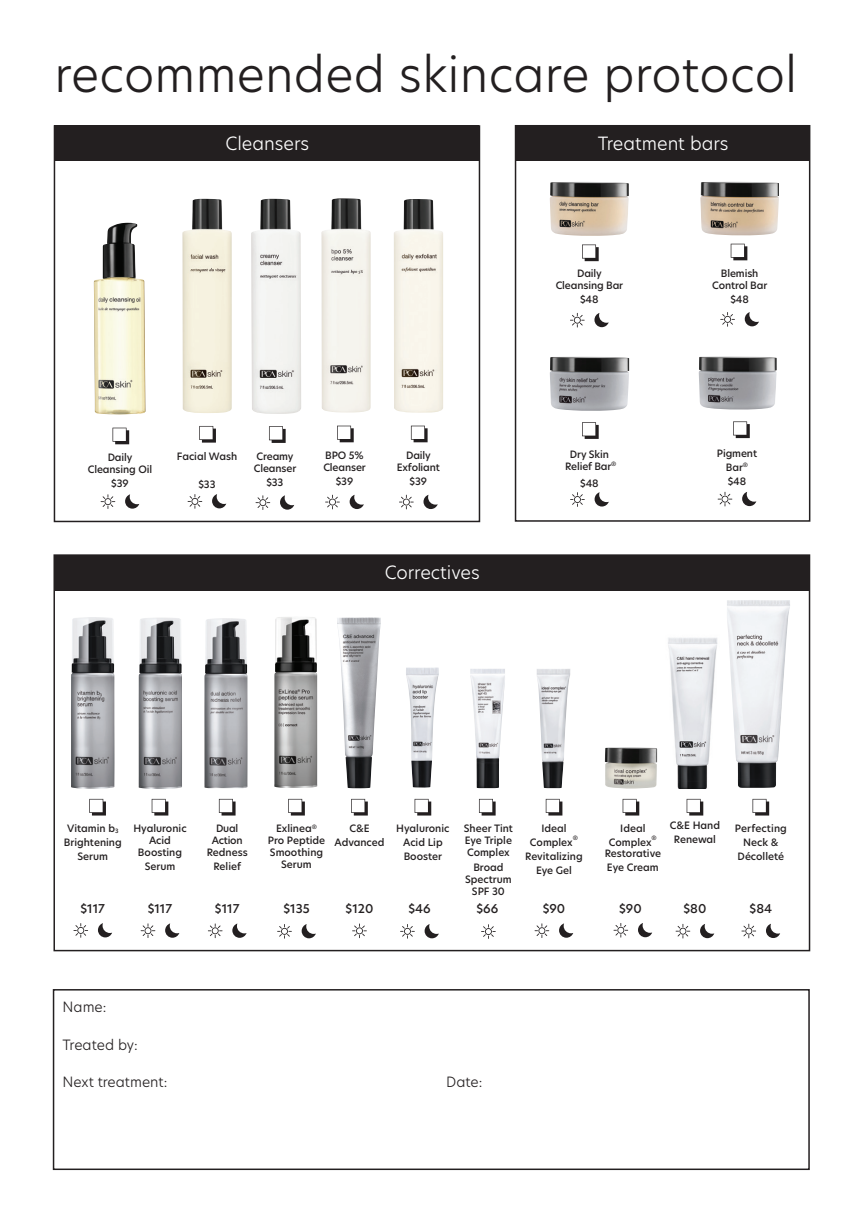
<style>
.page{position:relative;width:864px;height:1224px;background:#fff}
.page>*{position:absolute;margin:0;border:0;box-sizing:border-box;transform-origin:0 0}
.t1{font:300 48px "Hero New";letter-spacing:.005em;color:#231f20}
.t2{font:300 18px "Hero New";color:#fff}
.t3{font:300 14px "Hero New";color:#231f20}
.t4{font:500 12px "Hero New";color:#231f20}
.t5{font:500 10px/12px "Hero New";color:#231f20;text-align:center}
.t6{font:500 10px/12px "Hero New";letter-spacing:-.025em;color:#231f20;text-align:center}
.t7{font:500 5.8px "Hero New";color:#231f20}
</style>
<div class="page">
<div style="left:54px;top:555px;width:756px;height:35px;background:#231f20"></div>
<div style="left:53px;top:554px;width:757px;height:397px;border:2px solid #231f20"></div>
<div style="left:54px;top:125px;width:426px;height:397px;border:2px solid #231f20"></div>
<div style="left:54px;top:126px;width:425px;height:35px;background:#231f20"></div>
<div style="left:53px;top:989px;width:757px;height:181px;border:2px solid #231f20"></div>
<img style="left:182px;top:199px;width:50px;height:214px">
<svg style="left:188px;top:494px;width:14px;height:15px"></svg>
<svg style="left:212px;top:494px;width:14px;height:14px"></svg>
<svg style="left:199px;top:426px;width:17px;height:17px"></svg>
<img style="left:251px;top:199px;width:50px;height:215px">
<svg style="left:256px;top:495px;width:14px;height:15px"></svg>
<svg style="left:280px;top:495px;width:14px;height:15px"></svg>
<svg style="left:269px;top:426px;width:17px;height:17px"></svg>
<svg style="left:325px;top:495px;width:15px;height:14px"></svg>
<svg style="left:350px;top:495px;width:14px;height:14px"></svg>
<svg style="left:337px;top:426px;width:17px;height:16px"></svg>
<img style="left:321px;top:198px;width:50px;height:214px">
<svg style="left:399px;top:495px;width:15px;height:14px"></svg>
<svg style="left:424px;top:495px;width:14px;height:14px"></svg>
<svg style="left:411px;top:426px;width:17px;height:16px"></svg>
<img style="left:394px;top:199px;width:49px;height:214px">
<svg style="left:742px;top:924px;width:14px;height:14px"></svg>
<svg style="left:766px;top:924px;width:14px;height:14px"></svg>
<svg style="left:753px;top:799px;width:16px;height:17px"></svg>
<img style="left:727px;top:600px;width:63px;height:188px">
<div style="left:515px;top:125px;width:295px;height:397px;border:2px solid #231f20"></div>
<div style="left:515px;top:125px;width:295px;height:36px;background:#231f20"></div>
<img style="left:550px;top:357px;width:79px;height:54px">
<svg style="left:570px;top:492px;width:15px;height:15px"></svg>
<svg style="left:595px;top:492px;width:14px;height:15px"></svg>
<svg style="left:582px;top:422px;width:17px;height:17px"></svg>
<img style="left:699px;top:356px;width:78px;height:54px">
<img style="left:550px;top:182px;width:79px;height:54px">
<svg style="left:570px;top:313px;width:15px;height:14px"></svg>
<svg style="left:594px;top:313px;width:15px;height:14px"></svg>
<svg style="left:582px;top:245px;width:17px;height:16px"></svg>
<img style="left:700px;top:182px;width:79px;height:53px">
<svg style="left:720px;top:312px;width:15px;height:15px"></svg>
<svg style="left:745px;top:312px;width:14px;height:14px"></svg>
<svg style="left:731px;top:244px;width:16px;height:16px"></svg>
<svg style="left:718px;top:492px;width:14px;height:14px"></svg>
<svg style="left:742px;top:492px;width:14px;height:14px"></svg>
<svg style="left:733px;top:421px;width:17px;height:17px"></svg>
<svg style="left:101px;top:494px;width:14px;height:15px"></svg>
<svg style="left:125px;top:494px;width:14px;height:15px"></svg>
<svg style="left:113px;top:428px;width:16px;height:16px"></svg>
<img style="left:94px;top:223px;width:52px;height:191px">
<svg style="left:89px;top:799px;width:17px;height:17px"></svg>
<svg style="left:73px;top:923px;width:15px;height:15px"></svg>
<svg style="left:98px;top:923px;width:14px;height:14px"></svg>
<img style="left:71px;top:617px;width:44px;height:172px">
<svg style="left:141px;top:923px;width:14px;height:15px"></svg>
<svg style="left:165px;top:923px;width:14px;height:15px"></svg>
<svg style="left:152px;top:799px;width:16px;height:17px"></svg>
<img style="left:138px;top:618px;width:44px;height:171px">
<svg style="left:208px;top:924px;width:15px;height:14px"></svg>
<svg style="left:232px;top:924px;width:15px;height:14px"></svg>
<svg style="left:219px;top:799px;width:17px;height:17px"></svg>
<img style="left:204px;top:618px;width:44px;height:170px">
<svg style="left:415px;top:799px;width:16px;height:17px"></svg>
<img style="left:406px;top:667px;width:33px;height:121px">
<svg style="left:481px;top:924px;width:15px;height:15px"></svg>
<svg style="left:479px;top:799px;width:17px;height:17px"></svg>
<img style="left:470px;top:669px;width:35px;height:119px">
<svg style="left:535px;top:923px;width:14px;height:15px"></svg>
<svg style="left:559px;top:923px;width:14px;height:15px"></svg>
<svg style="left:546px;top:799px;width:16px;height:17px"></svg>
<img style="left:537px;top:669px;width:33px;height:119px">
<svg style="left:614px;top:923px;width:14px;height:15px"></svg>
<svg style="left:638px;top:923px;width:14px;height:14px"></svg>
<svg style="left:623px;top:799px;width:16px;height:17px"></svg>
<img style="left:605px;top:747px;width:52px;height:42px">
<svg style="left:288px;top:799px;width:17px;height:17px"></svg>
<img style="left:274px;top:617px;width:43px;height:171px">
<img style="left:337px;top:617px;width:44px;height:171px">
<svg style="left:352px;top:924px;width:15px;height:14px"></svg>
<svg style="left:351px;top:799px;width:17px;height:17px"></svg>
<svg style="left:676px;top:924px;width:14px;height:14px"></svg>
<svg style="left:700px;top:924px;width:14px;height:14px"></svg>
<svg style="left:687px;top:799px;width:16px;height:17px"></svg>
<svg style="left:400px;top:924px;width:15px;height:15px"></svg>
<svg style="left:425px;top:924px;width:14px;height:14px"></svg>
<svg style="left:277px;top:924px;width:15px;height:15px"></svg>
<svg style="left:302px;top:924px;width:14px;height:14px"></svg>
<img style="left:668px;top:638px;width:50px;height:151px">
<p class="t1" style="left:54px;top:42px;width:744px">recommended skincare protocol</p>
<p class="t2" style="left:225px;top:131px;width:85px">Cleansers</p>
<p class="t2" style="left:598px;top:131px;width:132px">Treatment bars</p>
<p class="t5" style="left:88px;top:452px;width:66px">Daily<br>Cleansing Oil</p>
<p class="t5" style="left:111px;top:478px;width:19px">$39</p>
<p class="t5" style="left:177px;top:450px;width:62px">Facial Wash</p>
<p class="t5" style="left:198px;top:478px;width:19px">$33</p>
<p class="t5" style="left:254px;top:450px;width:44px;text-align:left">Creamy<br>Cleanser</p>
<p class="t5" style="left:266px;top:476px;width:19px">$33</p>
<p class="t5" style="left:323px;top:450px;width:44px;text-align:left">BPO 5%<br>Cleanser</p>
<p class="t5" style="left:336px;top:476px;width:19px">$39</p>
<p class="t5" style="left:397px;top:450px;width:45px">Daily<br>Exfoliant</p>
<p class="t5" style="left:410px;top:476px;width:19px">$39</p>
<p class="t2" style="left:385px;top:560px;width:97px">Correctives</p>
<p class="t5" style="left:556px;top:268px;width:69px">Daily<br>Cleansing Bar</p>
<p class="t5" style="left:580px;top:294px;width:20px">$48</p>
<p class="t5" style="left:565px;top:448px;width:53px">Dry Skin<br>Relief Bar<sup>®</sup></p>
<p class="t5" style="left:580px;top:477px;width:20px">$48</p>
<p class="t5" style="left:712px;top:267px;width:57px">Blemish<br>Control Bar</p>
<p class="t5" style="left:730px;top:293px;width:20px">$48</p>
<p class="t5" style="left:717px;top:446px;width:42px;line-height:14px">Pigment<br>Bar<sup>® </sup>$48</p>
<p class="t5" style="left:64px;top:821px;width:59px;line-height:14px">Vitamin b<sub>3<br></sub>Brightening<br>Serum</p>
<p class="t5" style="left:133px;top:822px;width:55px">Hyaluronic<br>Acid<br>Boosting</p>
<p class="t5" style="left:145px;top:860px;width:32px">Serum</p>
<p class="t6" style="left:207px;top:822px;width:43px">Dual<br>Action<br>Redness</p>
<p class="t5" style="left:213px;top:860px;width:29px">Relief</p>
<p class="t5" style="left:268px;top:822px;width:59px">Exlinea<sup>®<br></sup>Pro Peptide<br>Smoothing<br>Serum</p>
<p class="t5" style="left:334px;top:821px;width:52px;line-height:14px">C&amp;E<br>Advanced</p>
<p class="t5" style="left:670px;top:818px;width:52px;line-height:14px">C&amp;E Hand<br>Renewal</p>
<p class="t5" style="left:396px;top:821px;width:55px;line-height:14px">Hyaluronic<br>Acid Lip<br>Booster</p>
<p class="t5" style="left:464px;top:822px;width:51px;text-align:justify">Sheer Tint Eye Triple Complex</p>
<p class="t5" style="left:465px;top:861px;width:48px">Broad<br>Spectrum<br>SPF 30</p>
<p class="t5" style="left:530px;top:821px;width:44px;line-height:14px">Ideal<br>Complex</p>
<p class="t7" style="left:573px;top:834px;width:7px">®</p>
<p class="t5" style="left:525px;top:849px;width:59px;line-height:14px">Revitalizing<br>Eye Gel</p>
<p class="t5" style="left:609px;top:821px;width:44px;line-height:14px">Ideal<br>Complex</p>
<p class="t7" style="left:652px;top:834px;width:7px">®</p>
<p class="t5" style="left:605px;top:846px;width:58px;line-height:14px;text-align:left">Restorative<br>Eye Cream</p>
<p class="t5" style="left:735px;top:821px;width:54px;line-height:14px">Perfecting<br>Neck &amp;<br>Décolleté</p>
<p class="t4" style="left:81px;top:901px;width:26px">$117</p>
<p class="t4" style="left:148px;top:901px;width:26px">$117</p>
<p class="t4" style="left:215px;top:901px;width:26px">$117</p>
<p class="t4" style="left:283px;top:901px;width:28px">$135</p>
<p class="t4" style="left:346px;top:901px;width:29px">$120</p>
<p class="t4" style="left:408px;top:901px;width:24px">$46</p>
<p class="t4" style="left:476px;top:901px;width:23px">$66</p>
<p class="t4" style="left:543px;top:901px;width:24px">$90</p>
<p class="t4" style="left:619px;top:901px;width:24px">$90</p>
<p class="t4" style="left:684px;top:901px;width:24px">$80</p>
<p class="t4" style="left:750px;top:901px;width:24px">$84</p>
<p class="t3" style="left:63px;top:998px;width:45px">Name:</p>
<p class="t3" style="left:63px;top:1035px;width:77px">Treated by:</p>
<p class="t3" style="left:63px;top:1073px;width:106px">Next treatment:</p>
<p class="t3" style="left:446px;top:1073px;width:38px">Date:</p>
</div>
